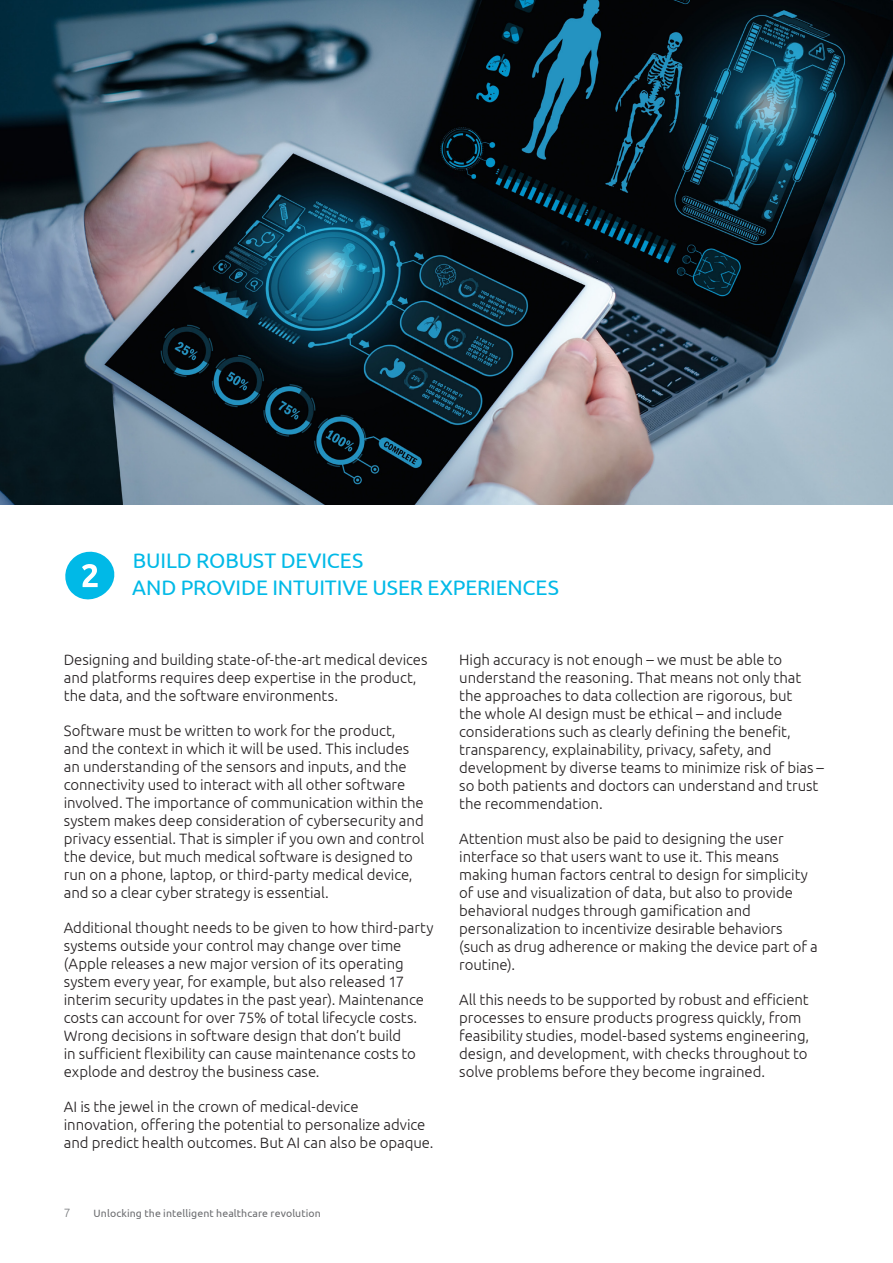
<style>
.page{position:relative;width:893px;height:1263px;background:#fff}
.page>*{position:absolute;margin:0;border:0;box-sizing:border-box;transform-origin:0 0}
.chapter-intro{font:21px/27px "Ubuntu";letter-spacing:-.005em;color:#00b9e7}
.text{font:300 15px/18px "Ubuntu";letter-spacing:-.005em;color:#231f20}
.t1{font:300 12px "Ubuntu";color:#76787b}
.t2{font:10.5px "Ubuntu";letter-spacing:.01em;color:#6c6d70}
</style>
<div class="page">
<img style="left:0;top:0;width:893px;height:505px">
<svg style="left:65px;top:551px;width:50px;height:49px"></svg>
<p class="chapter-intro" style="left:132px;top:546px;width:428px">BUILD ROBUST DEVICES<br>AND PROVIDE INTUITIVE USER EXPERIENCES</p>
<p class="text" style="left:64px;top:650px;width:365px">Designing and building state-of-the-art medical devices and platforms requires deep expertise in the product, the data, and the software environments.</p>
<p class="text" style="left:64px;top:721px;width:362px">Software must be written to work for the product,<br>and the context in which it will be used. This includes an understanding of the sensors and inputs, and the connectivity used to interact with all other software involved. The importance of communication within the system makes deep consideration of cybersecurity and privacy essential. That is simpler if you own and control the device, but much medical software is designed to run on a phone, laptop, or third-party medical device, and so a clear cyber strategy is essential.</p>
<p class="text" style="left:64px;top:918px;width:371px">Additional thought needs to be given to how third-party systems outside your control may change over time (Apple releases a new major version of its operating system every year, for example, but also released 17 interim security updates in the past year). Maintenance costs can account for over 75% of total lifecycle costs.<br>Wrong decisions in software design that don’t build<br>in sufficient flexibility can cause maintenance costs to explode and destroy the business case.</p>
<p class="text" style="left:64px;top:1097px;width:371px">AI is the jewel in the crown of medical-device innovation, offering the potential to personalize advice and predict health outcomes. But AI can also be opaque.</p>
<p class="t1" style="left:64px;top:1205px;width:8px">7</p>
<p class="t2" style="left:94px;top:1207px;width:229px">Unlocking the intelligent healthcare revolution</p>
<p class="text" style="left:459px;top:650px;width:366px">High accuracy is not enough – we must be able to understand the reasoning. That means not only that the approaches to data collection are rigorous, but<br>the whole AI design must be ethical – and include considerations such as clearly defining the benefit, transparency, explainability, privacy, safety, and development by diverse teams to minimize risk of bias – so both patients and doctors can understand and trust the recommendation.</p>
<p class="text" style="left:459px;top:829px;width:360px">Attention must also be paid to designing the user interface so that users want to use it. This means making human factors central to design for simplicity of use and visualization of data, but also to provide behavioral nudges through gamification and personalization to incentivize desirable behaviors (such as drug adherence or making the device part of a routine).</p>
<p class="text" style="left:459px;top:990px;width:351px">All this needs to be supported by robust and efficient processes to ensure products progress quickly, from feasibility studies, model-based systems engineering, design, and development, with checks throughout to solve problems before they become ingrained.</p>
</div>
